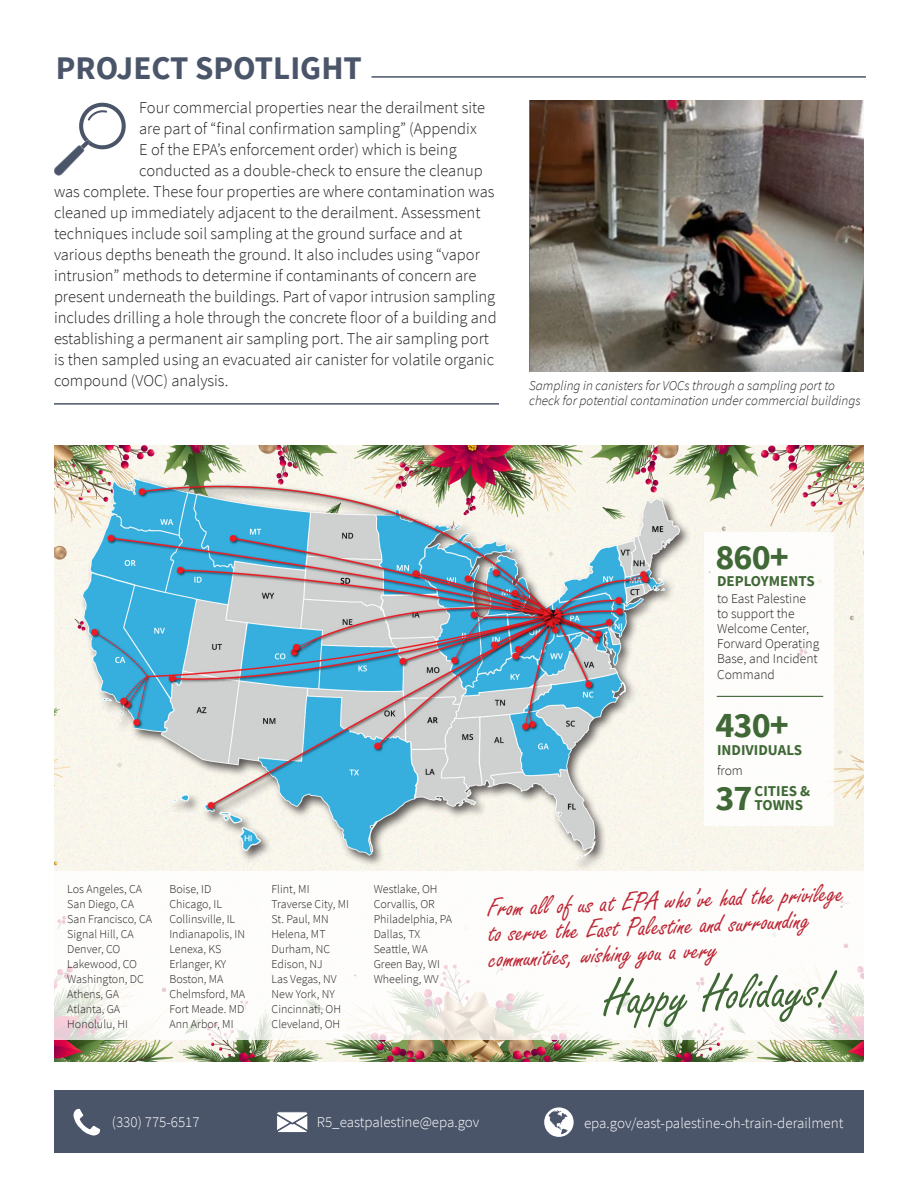
<style>
.page{position:relative;width:918px;height:1188px;background:#fff}
.page>*{position:absolute;margin:0;border:0;box-sizing:border-box;transform-origin:0 0}
.t1{font:54px "Freestyle Script";color:#406836}
.Numbers_White{font:700 36px "Source Sans Pro";letter-spacing:-.025em;color:#406836}
.Preface{font:700 33px "Source Sans Pro";color:#4b5569}
.t2{font:28.5px/25px "Freestyle Script";color:#bd2534}
.t3{font:300 16.5px "Source Sans Pro";color:#231f20}
.Contact{font:300 15px "Source Sans Pro";color:#fff}
.Preface-2{font:700 15px/13.5px "Source Sans Pro";color:#406836}
.t4{font:italic 300 13.5px/15px "Source Sans Pro";color:#231f20}
.Preface-3{font:300 13.5px/15px "Source Sans Pro";color:#231f20}
.Green_bullets{font:300 12px "Source Sans Pro";color:#231f20}
</style>
<div class="page">
<div style="left:54px;top:1090px;width:810px;height:63px;background:#4b5569"></div>
<img style="left:54px;top:446px;width:810px;height:616px">
<div style="left:704px;top:532px;width:129px;height:294px;background:#fff"></div>
<div style="left:54px;top:871px;width:810px;height:169px;background:#fff"></div>
<svg style="left:74px;top:1109px;width:26px;height:27px"></svg>
<svg style="left:277px;top:1111px;width:31px;height:21px"></svg>
<svg style="left:544px;top:1107px;width:30px;height:30px"></svg>
<hr style="left:372px;top:76px;width:494px;height:2px;background:#4b5569">
<hr style="left:717px;top:696px;width:106px;height:1px;background:#406836">
<svg style="left:54px;top:103px;width:72px;height:73px"></svg>
<div style="left:80px;top:475px;width:612px;height:397px;background:#231f20;opacity:.75"></div>
<img style="left:83px;top:478px;width:596px;height:382px">
<img style="left:529px;top:100px;width:335px;height:272px">
<hr style="left:54px;top:403px;width:445px;height:2px;background:#4b5569">
<p class="Preface" style="left:56px;top:46px;width:308px">PROJECT SPOTLIGHT</p>
<p class="t3" style="left:139px;top:97px;width:347px">Four commercial properties near the derailment site</p>
<p class="t3" style="left:139px;top:118px;width:339px">are part of “final confirmation sampling” (Appendix</p>
<p class="t3" style="left:139px;top:139px;width:319px">E of the EPA’s enforcement order) which is being</p>
<p class="t3" style="left:139px;top:160px;width:345px">conducted as a double-check to ensure the cleanup</p>
<p class="t3" style="left:54px;top:181px;width:442px">was complete. These four properties are where contamination was</p>
<p class="t3" style="left:54px;top:202px;width:428px">cleaned up immediately adjacent to the derailment. Assessment</p>
<p class="t3" style="left:54px;top:223px;width:410px">techniques include soil sampling at the ground surface and at</p>
<p class="t3" style="left:54px;top:244px;width:427px">various depths beneath the ground. It also includes using “vapor</p>
<p class="t3" style="left:54px;top:265px;width:424px">intrusion” methods to determine if contaminants of concern are</p>
<p class="t3" style="left:54px;top:286px;width:443px">present underneath the buildings. Part of vapor intrusion sampling</p>
<p class="t3" style="left:54px;top:307px;width:444px">includes drilling a hole through the concrete floor of a building and</p>
<p class="t3" style="left:54px;top:328px;width:437px">establishing a permanent air sampling port. The air sampling port</p>
<p class="t3" style="left:54px;top:349px;width:442px">is then sampled using an evacuated air canister for volatile organic</p>
<p class="t3" style="left:54px;top:370px;width:176px">compound (VOC) analysis.</p>
<p class="t4" style="left:529px;top:378px;width:333px">Sampling in canisters for VOCs through a sampling port to check for potential contamination under commercial buildings</p>
<p class="Numbers_White" style="left:716px;top:532px;width:75px">860+</p>
<p class="Preface-2" style="left:717px;top:574px;width:99px">DEPLOYMENTS</p>
<p class="Preface-3" style="left:717px;top:591px;width:104px">to East Palestine to support the<br>Welcome Center,<br>Forward Operating<br>Base, and Incident</p>
<p class="Preface-3" style="left:717px;top:667px;width:59px">Command</p>
<p class="Numbers_White" style="left:716px;top:700px;width:75px">430+</p>
<p class="Preface-2" style="left:717px;top:743px;width:86px">INDIVIDUALS</p>
<p class="Preface-2" style="left:755px;top:784px;width:57px">CITIES &amp;<br>TOWNS</p>
<p class="Preface-3" style="left:717px;top:763px;width:27px">from</p>
<p class="Numbers_White" style="left:716px;top:773px;width:39px">37</p>
<p class="Green_bullets" style="left:67px;top:881px;width:76px">Los Angeles, CA</p>
<p class="Green_bullets" style="left:67px;top:896px;width:68px">San Diego, CA</p>
<p class="Green_bullets" style="left:67px;top:911px;width:86px">San Francisco, CA</p>
<p class="Green_bullets" style="left:67px;top:926px;width:68px">Signal Hill, CA</p>
<p class="Green_bullets" style="left:67px;top:941px;width:55px">Denver, CO</p>
<p class="Green_bullets" style="left:67px;top:956px;width:71px">Lakewood, CO</p>
<p class="Green_bullets" style="left:67px;top:971px;width:78px">Washington, DC</p>
<p class="Green_bullets" style="left:67px;top:986px;width:53px">Athens, GA</p>
<p class="Green_bullets" style="left:67px;top:1001px;width:55px">Atlanta, GA</p>
<p class="Green_bullets" style="left:67px;top:1016px;width:62px">Honolulu, HI</p>
<p class="Green_bullets" style="left:169px;top:881px;width:43px">Boise, ID</p>
<p class="Green_bullets" style="left:169px;top:896px;width:54px">Chicago, IL</p>
<p class="Green_bullets" style="left:169px;top:911px;width:67px">Collinsville, IL</p>
<p class="Green_bullets" style="left:169px;top:926px;width:77px">Indianapolis, IN</p>
<p class="Green_bullets" style="left:169px;top:941px;width:54px">Lenexa, KS</p>
<p class="Green_bullets" style="left:169px;top:956px;width:58px">Erlanger, KY</p>
<p class="Green_bullets" style="left:169px;top:971px;width:56px">Boston, MA</p>
<p class="Green_bullets" style="left:169px;top:986px;width:77px">Chelmsford, MA</p>
<p class="Green_bullets" style="left:169px;top:1001px;width:77px">Fort Meade. MD</p>
<p class="Green_bullets" style="left:169px;top:1016px;width:66px">Ann Arbor, MI</p>
<p class="Green_bullets" style="left:272px;top:881px;width:40px">Flint, MI</p>
<p class="Green_bullets" style="left:272px;top:896px;width:79px">Traverse City, MI</p>
<p class="Green_bullets" style="left:272px;top:911px;width:59px">St. Paul, MN</p>
<p class="Green_bullets" style="left:272px;top:926px;width:56px">Helena, MT</p>
<p class="Green_bullets" style="left:272px;top:941px;width:60px">Durham, NC</p>
<p class="Green_bullets" style="left:272px;top:956px;width:53px">Edison, NJ</p>
<p class="Green_bullets" style="left:272px;top:971px;width:67px">Las Vegas, NV</p>
<p class="Green_bullets" style="left:272px;top:986px;width:65px">New York, NY</p>
<p class="Green_bullets" style="left:272px;top:1001px;width:71px">Cincinnati, OH</p>
<p class="Green_bullets" style="left:272px;top:1016px;width:70px">Cleveland, OH</p>
<p class="Green_bullets" style="left:374px;top:881px;width:65px">Westlake, OH</p>
<p class="Green_bullets" style="left:374px;top:896px;width:62px">Corvallis, OR</p>
<p class="Green_bullets" style="left:374px;top:911px;width:80px">Philadelphia, PA</p>
<p class="Green_bullets" style="left:374px;top:926px;width:48px">Dallas, TX</p>
<p class="Green_bullets" style="left:374px;top:941px;width:56px">Seattle, WA</p>
<p class="Green_bullets" style="left:374px;top:956px;width:68px">Green Bay, WI</p>
<p class="Green_bullets" style="left:374px;top:971px;width:67px">Wheeling, WV</p>
<p class="t2" style="left:486px;top:899px;width:359px;rotate:-3deg">From all of us at EPA who’ve had the privilege to serve the East Palestine and surrounding communities, wishing you a very</p>
<p class="t1" style="left:602px;top:971px;width:231px;rotate:-3deg">Happy Holidays!</p>
<p class="Contact" style="left:112px;top:1113px;width:89px">(330) 775-6517</p>
<p class="Contact" style="left:317px;top:1113px;width:164px">R5_eastpalestine@epa.gov</p>
<p class="Contact" style="left:584px;top:1114px;width:261px">epa.gov/east-palestine-oh-train-derailment</p>
</div>
